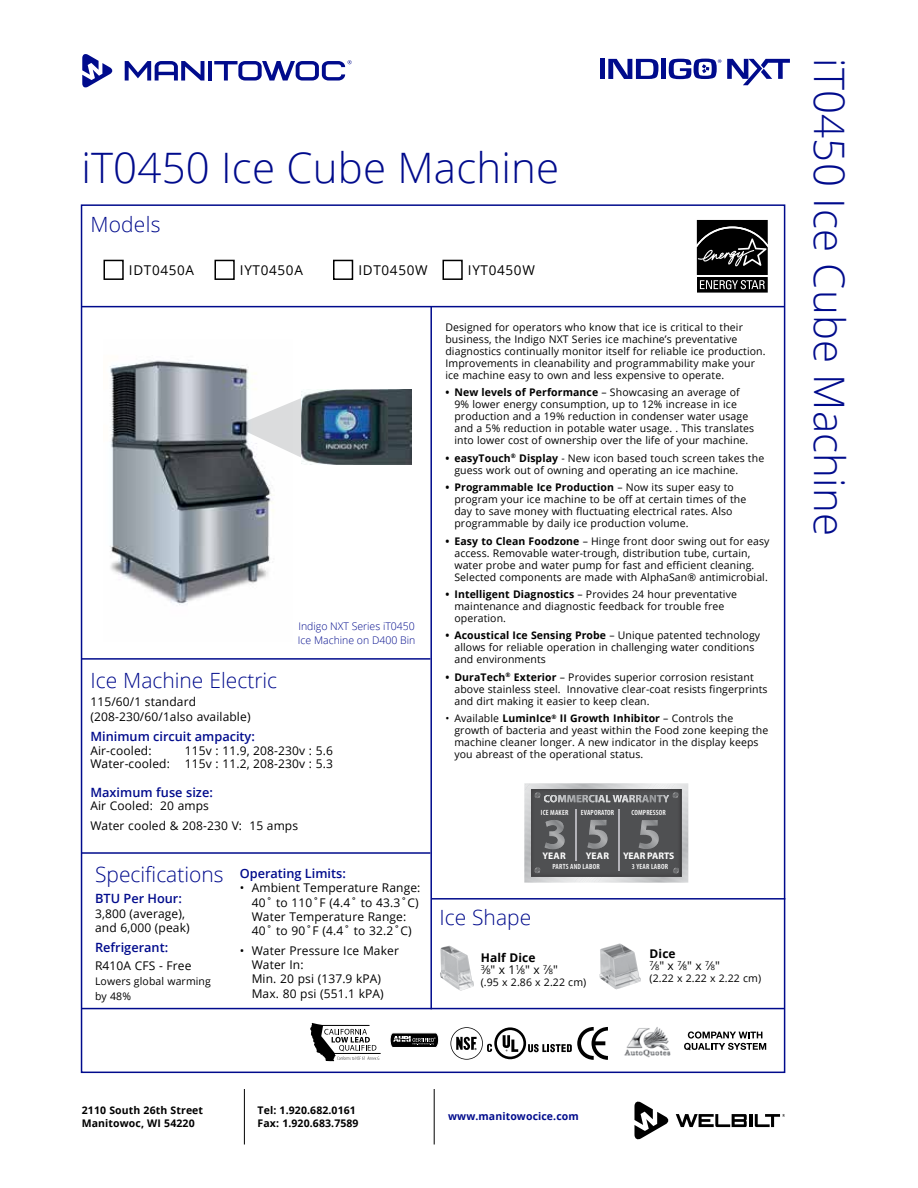
<style>
.page{position:relative;width:918px;height:1188px;background:#fff}
.page>*{position:absolute;margin:0;border:0;box-sizing:border-box;transform-origin:0 0}
.t1{font:300 42px "Open Sans";letter-spacing:.005em;color:#000b8c}
.t2{font:300 21px "Open Sans";color:#000b8c}
.t3{font:13.5px "Open Sans";letter-spacing:.05em;color:#000}
.t4{font:600 12.75px "Open Sans";color:#000b8c}
.t5{font:12px/14.2px "Open Sans";letter-spacing:.01em;color:#000}
.t6{font:10.5px/12px "Open Sans";letter-spacing:.01em;color:#000}
.t7{font:700 10.5px/13.5px "Open Sans";letter-spacing:.01em;color:#000}
.t8{font:300 10.5px/13.5px "Open Sans";color:#000b8c}
.t9{font:700 10.5px "Open Sans";letter-spacing:.01em;color:#000b8c}
.t10{font:700 9.6px "Myriad Pro";letter-spacing:-.005em;color:#fff}
.t11{font:600 condensed 7.5px "Myriad Pro";letter-spacing:.025em;color:#fff}
.s1{font-weight:700}
.s2{font-size:7.5px}
</style>
<div class="page">
<svg style="left:82px;top:54px;width:31px;height:33px"></svg>
<svg style="left:125px;top:61px;width:79px;height:20px"></svg>
<hr style="left:208px;top:61px;width:4px;height:20px;background:#000b8c">
<svg style="left:214px;top:60px;width:138px;height:21px"></svg>
<svg style="left:676px;top:1114px;width:109px;height:13px"></svg>
<svg style="left:634px;top:1102px;width:35px;height:37px"></svg>
<hr style="left:244px;top:1089px;width:1px;height:55px;background:#000">
<hr style="left:434px;top:1089px;width:1px;height:55px;background:#000">
<hr style="left:82px;top:306px;width:702px;height:1px;background:#000b8c">
<hr style="left:82px;top:852px;width:348px;height:2px;background:#000b8c">
<hr style="left:82px;top:658px;width:348px;height:2px;background:#000b8c">
<hr style="left:432px;top:898px;width:353px;height:2px;background:#000b8c">
<hr style="left:82px;top:1008px;width:702px;height:1px;background:#000b8c">
<hr style="left:430px;top:307px;width:2px;height:702px;background:#000b8c">
<img style="left:600px;top:944px;width:41px;height:45px">
<img style="left:440px;top:946px;width:34px;height:45px">
<div style="left:104px;top:260px;width:20px;height:20px;border:2px solid #000"></div>
<div style="left:214px;top:260px;width:21px;height:20px;border:2px solid #000"></div>
<div style="left:333px;top:260px;width:20px;height:20px;border:2px solid #000"></div>
<div style="left:442px;top:260px;width:21px;height:20px;border:2px solid #000"></div>
<img style="left:110px;top:360px;width:164px;height:245px">
<svg style="left:450px;top:1027px;width:158px;height:33px"></svg>
<img style="left:624px;top:1027px;width:47px;height:31px">
<svg style="left:684px;top:1031px;width:82px;height:19px"></svg>
<svg style="left:390px;top:1033px;width:49px;height:15px"></svg>
<hr style="left:332px;top:1053px;width:49px;height:1px;background:#000">
<svg style="left:310px;top:1023px;width:69px;height:38px"></svg>
<svg style="left:524px;top:783px;width:164px;height:100px;background:#707173"></svg>
<svg style="left:247px;top:396px;width:54px;height:65px"></svg>
<img style="left:301px;top:389px;width:110px;height:76px">
<div style="left:695px;top:218px;width:75px;height:59px;background:#f4f4f4"></div>
<svg style="left:695px;top:220px;width:74px;height:73px;background:#353535"></svg>
<div style="left:600px;top:59px;width:5px;height:20px;background:#000b8c"></div>
<svg style="left:608px;top:59px;width:50px;height:20px"></svg>
<div style="left:661px;top:59px;width:5px;height:20px;background:#000b8c"></div>
<svg style="left:669px;top:59px;width:52px;height:20px"></svg>
<svg style="left:727px;top:59px;width:63px;height:26px"></svg>
<h1 class="t1" style="left:81px;top:139px;width:479px">iT0450 Ice Cube Machine</h1>
<h2 class="t2" style="left:90px;top:210px;width:72px">Models</h2>
<p class="t3" style="left:129px;top:261px;width:67px">IDT0450A</p>
<p class="t3" style="left:240px;top:261px;width:64px">IYT0450A</p>
<p class="t3" style="left:358px;top:261px;width:71px">IDT0450W</p>
<p class="t3" style="left:468px;top:261px;width:68px">IYT0450W</p>
<p class="t8" style="left:298px;top:620px;width:119px">Indigo NXT Series iT0450<br>Ice Machine on D400 Bin</p>
<h2 class="t2" style="left:90px;top:666px;width:188px">Ice Machine Electric</h2>
<p class="t5" style="left:90px;top:694px;width:162px;line-height:15px">115/60/1 standard (208-230/60/1also available)</p>
<p class="t4" style="left:90px;top:728px;width:166px">Minimum circuit ampacity:</p>
<p class="t5" style="left:90px;top:743px;width:63px">Air-cooled:</p>
<p class="t5" style="left:185px;top:743px;width:149px">115v : 11.9, 208-230v : 5.6</p>
<p class="t5" style="left:90px;top:756px;width:81px">Water-cooled:</p>
<p class="t5" style="left:185px;top:756px;width:149px">115v : 11.2, 208-230v : 5.3</p>
<p class="t4" style="left:90px;top:783px;width:124px">Maximum fuse size:</p>
<p class="t5" style="left:90px;top:795px;width:209px;line-height:20.2px">Air Cooled: 20 amps<br>Water cooled &amp; 208-230 V: 15 amps</p>
<h2 class="t2" style="left:95px;top:859px;width:130px">Specifications</h2>
<p class="t4" style="left:95px;top:890px;width:88px">BTU Per Hour:</p>
<p class="t5" style="left:95px;top:906px;width:96px">3,800 (average), and 6,000 (peak)</p>
<p class="t4" style="left:95px;top:939px;width:75px">Refrigerant:</p>
<p class="t5" style="left:95px;top:958px;width:98px">R410A CFS - Free</p>
<p class="t6" style="left:95px;top:974px;width:117px;line-height:15px">Lowers global warming by 48%</p>
<p class="t4" style="left:240px;top:865px;width:108px">Operating Limits:</p>
<p class="t5" style="left:252px;top:881px;width:170px;text-indent:-12px">• Ambient Temperature Range:<br>40˚ to 110˚F (4.4˚ to 43.3˚C)<br>Water Temperature Range:<br>40˚ to 90˚F (4.4˚ to 32.2˚C)</p>
<p class="t5" style="left:252px;top:943px;width:149px;text-indent:-12px">• Water Pressure Ice Maker<br>Water In:<br>Min. 20 psi (137.9 kPA)<br>Max. 80 psi (551.1 kPA)</p>
<p class="t6" style="left:445px;top:321px;width:322px">Designed for operators who know that ice is critical to their business, the Indigo NXT Series ice machine’s preventative diagnostics continually monitor itself for reliable ice production.<br>Improvements in cleanability and programmability make your ice machine easy to own and less expensive to operate.</p>
<p class="t6" style="left:454px;top:386px;width:301px;text-indent:-9px"><span class="s1">• New levels of Performance</span> – Showcasing an average of 9% lower energy consumption, up to 12% increase in ice production and a 19% reduction in condenser water usage and a 5% reduction in potable water usage. . This translates into lower cost of ownership over the life of your machine.</p>
<p class="t6" style="left:454px;top:452px;width:311px;text-indent:-9px"><span class="s1">• easyTouch</span><sup>®</sup> <span class="s1">Display</span> - New icon based touch screen takes the guess work out of owning and operating an ice machine.</p>
<p class="t6" style="left:454px;top:481px;width:293px;text-indent:-9px"><span class="s1">• Programmable Ice Production</span> – Now its super easy to program your ice machine to be off at certain times of the day to save money with fluctuating electrical rates. Also programmable by daily ice production volume.</p>
<p class="t6" style="left:454px;top:534px;width:317px;text-indent:-9px"><span class="s1">• Easy to Clean Foodzone</span> – Hinge front door swing out for easy access. Removable water-trough, distribution tube, curtain, water probe and water pump for fast and efficient cleaning.<br>Selected components are made with AlphaSan® antimicrobial.</p>
<p class="t6" style="left:454px;top:588px;width:284px;text-indent:-9px"><span class="s1">• Intelligent Diagnostics</span> – Provides 24 hour preventative maintenance and diagnostic feedback for trouble free operation.</p>
<p class="t6" style="left:454px;top:629px;width:307px;text-indent:-9px"><span class="s1">• Acoustical Ice Sensing Probe</span> – Unique patented technology allows for reliable operation in challenging water conditions and environments</p>
<p class="t6" style="left:454px;top:671px;width:315px;text-indent:-9px"><span class="s1">• DuraTech</span><sup>®</sup> <span class="s1">Exterior</span> – Provides superior corrosion resistant above stainless steel. Innovative clear-coat resists fingerprints and dirt making it easier to keep clean.</p>
<p class="t6" style="left:454px;top:712px;width:315px;text-indent:-9px">• Available <span class="s1">LuminIce</span><sup>®</sup> <span class="s1">II Growth Inhibitor</span> – Controls the growth of bacteria and yeast within the Food zone keeping the machine cleaner longer. A new indicator in the display keeps you abreast of the operational status.</p>
<p class="t11" style="left:541px;top:808px;width:29px">ICE MAKER</p>
<p class="t11" style="left:581px;top:808px;width:35px">EVAPORATOR</p>
<p class="t11" style="left:631px;top:808px;width:36px">COMPRESSOR</p>
<p class="t10" style="left:542px;top:850px;width:25px">YEAR</p>
<p class="t10" style="left:586px;top:850px;width:25px">YEAR</p>
<p class="t11" style="left:553px;top:862px;width:49px">PARTS AND LABOR</p>
<p class="t10" style="left:623px;top:850px;width:53px">YEAR PARTS</p>
<p class="t11" style="left:632px;top:861px;width:38px">3 YEAR LABOR</p>
<h2 class="t2" style="left:439px;top:903px;width:93px">Ice Shape</h2>
<p class="t5" style="left:481px;top:951px;width:79px;line-height:12px"><span class="s1">Half Dice<br></span><sup>3</sup>⁄<span class="s2">8</span>" x 1<sup>1</sup>⁄<span class="s2">8</span>" x <sup>7</sup>⁄<span class="s2">8</span>"</p>
<p class="t6" style="left:481px;top:976px;width:107px">(.95 x 2.86 x 2.22 cm)</p>
<p class="t5" style="left:650px;top:948px;width:72px;line-height:12px"><span class="s1">Dice<br></span><sup>7</sup>⁄<span class="s2">8</span>" x <sup>7</sup>⁄<span class="s2">8</span>" x <sup>7</sup>⁄<span class="s2">8</span>"</p>
<p class="t6" style="left:650px;top:972px;width:113px">(2.22 x 2.22 x 2.22 cm)</p>
<p class="t7" style="left:82px;top:1103px;width:123px">2110 South 26th Street<br>Manitowoc, WI 54220</p>
<p class="t7" style="left:258px;top:1103px;width:102px">Tel: 1.920.682.0161<br>Fax: 1.920.683.7589</p>
<p class="t9" style="left:448px;top:1109px;width:132px">www.manitowocice.com</p>
<h1 class="t1" style="left:858px;top:58px;width:479px;rotate:90deg">iT0450 Ice Cube Machine</h1>
</div>
